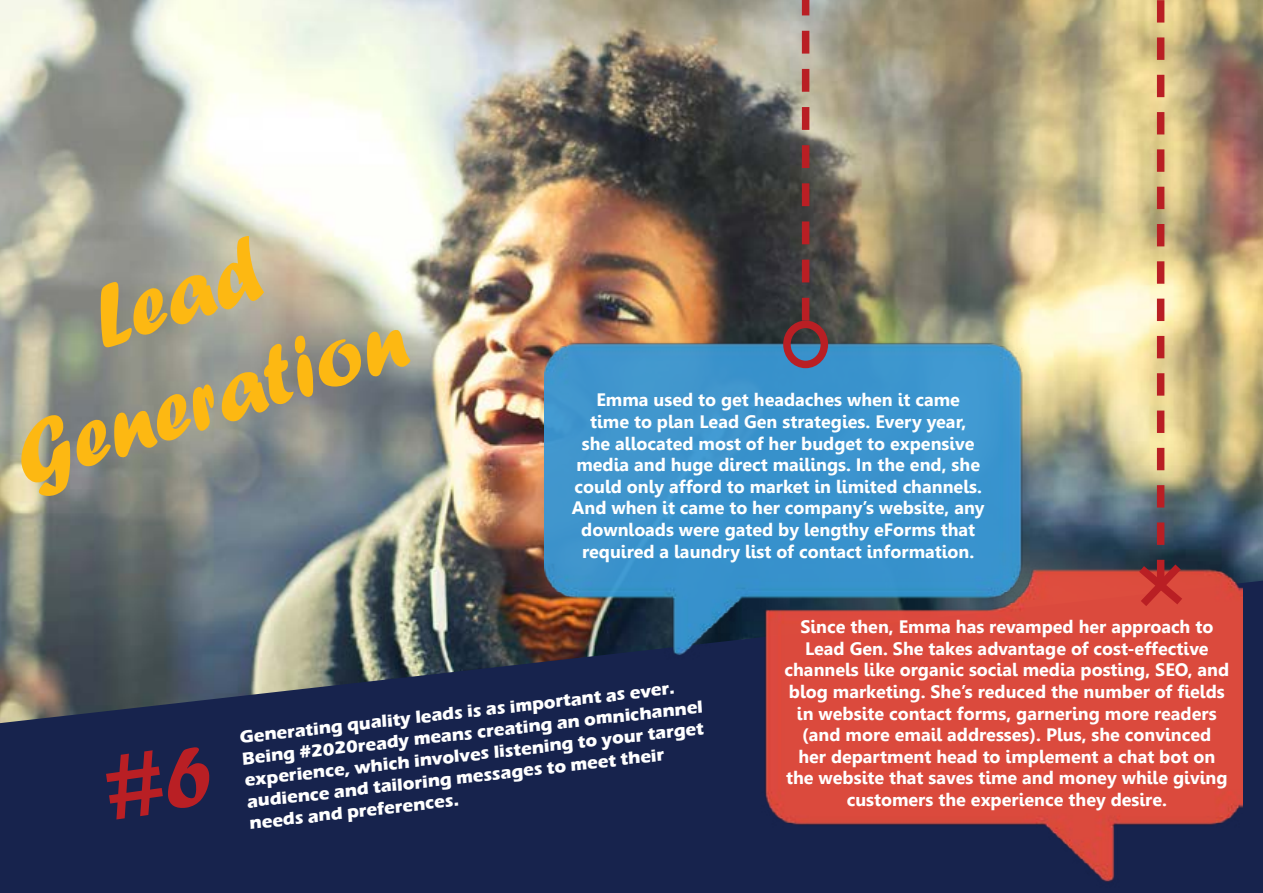
<style>
.page{position:relative;width:1263px;height:893px;background:#fff}
.page>*{position:absolute;margin:0;border:0;box-sizing:border-box;transform-origin:0 0}
.t1{font:90px/108.1px "Forte";color:#fdb812;text-align:center}
.t2{font:700 18px/21.6px "Leelawadee";color:#fff;text-align:center}
.t3{font:700 18px/21.8px "Eras ITC";color:#fff}
</style>
<div class="page">
<img style="left:0;top:0;width:1263px;height:581px">
<svg style="left:0;top:581px;width:1263px;height:312px;background:#333d56"></svg>
<img style="left:545px;top:265px;width:697px;height:628px">
<div style="left:783px;top:321px;width:45px;height:47px;border:8px solid #b91f24;border-radius:50%"></div>
<svg style="left:802px;top:0;width:7px;height:321px;background:#9f4040"></svg>
<svg style="left:1131px;top:0;width:59px;height:614px;background:#caaa80"></svg>
<div style="left:104px;top:746px;width:109px;height:74px;background:#17234d"></div>
<h1 class="t1" style="left:-34px;top:303px;width:407px;rotate:-18deg">Lead<br>Generation</h1>
<p class="t2" style="left:572px;top:389px;width:414px">Emma used to get headaches when it came<br>time to plan Lead Gen strategies. Every year,<br>she allocated most of her budget to expensive media and huge direct mailings. In the end, she could only afford to market in limited channels.<br>And when it came to her company’s website, any downloads were gated by lengthy eForms that required a laundry list of contact information.</p>
<p class="t3" style="left:238px;top:725px;width:465px;rotate:-6deg">Generating quality leads is as important as ever.<br>Being #2020ready means creating an omnichannel experience, which involves listening to your target audience and tailoring messages to meet their needs and preferences.</p>
<p class="t2" style="left:784px;top:616px;width:446px">Since then, Emma has revamped her approach to Lead Gen. She takes advantage of cost-effective channels like organic social media posting, SEO, and blog marketing. She’s reduced the number of fields in website contact forms, garnering more readers (and more email addresses). Plus, she convinced<br>her department head to implement a chat bot on the website that saves time and money while giving customers the experience they desire.</p>
</div>
